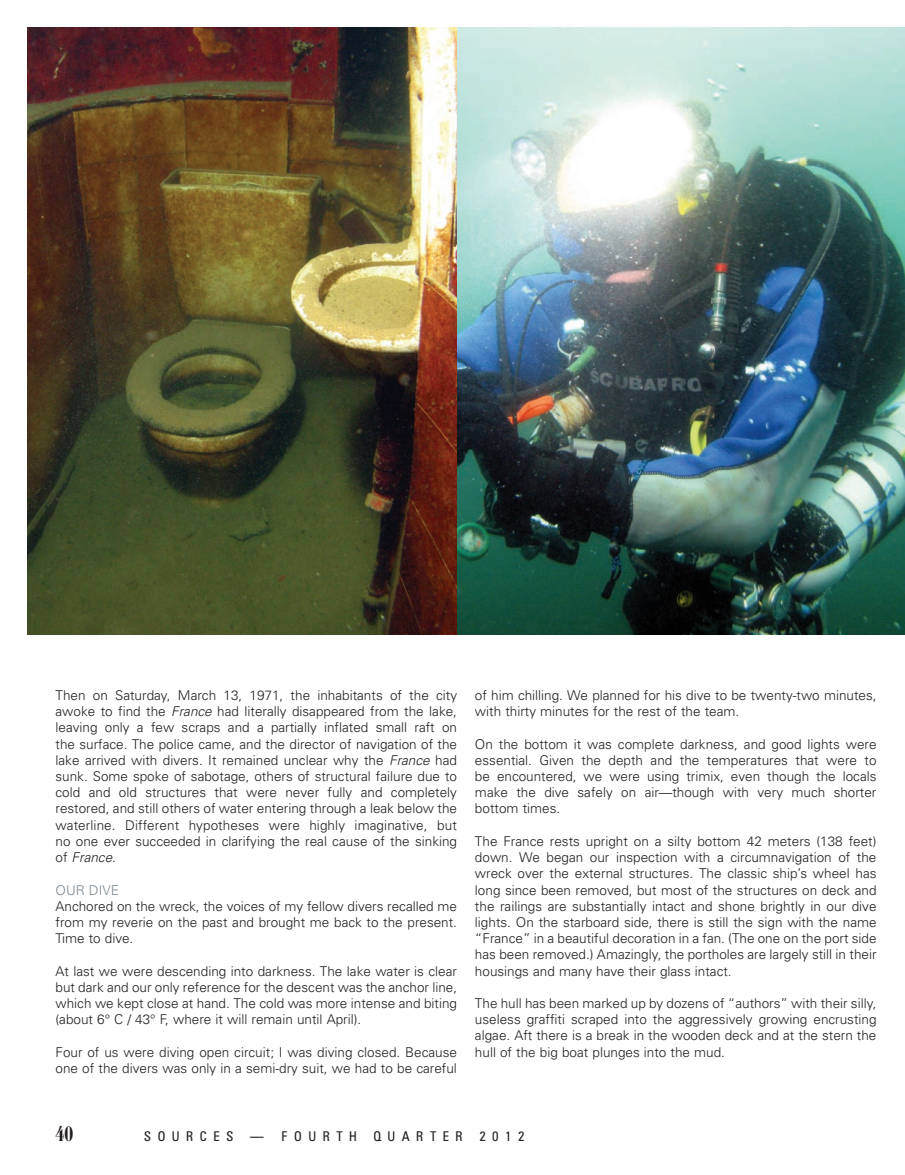
<style>
.page{position:relative;width:905px;height:1175px;background:#fff}
.page>*{position:absolute;margin:0;border:0;box-sizing:border-box;transform-origin:0 0}
.t1{font:700 21px "Galileo FLF";color:#231f20}
.t2{font:300 13.5px/16.2px "Univers";color:#231f20;text-align:justify}
.t3{font:condensed 13.5px "Zurich BT";letter-spacing:.48em;color:#231f20}
.t4{font:300 13.5px "Univers";color:#788790}
.s1{font-style:italic}
.s2{font-family:"Helvetica Neue";font-stretch:normal}
</style>
<div class="page">
<img style="left:27px;top:27px;width:877px;height:608px">
<p class="t2" style="left:56px;top:688px;width:403px">Then on Saturday, March 13, 1971, the inhabitants of the city awoke to find the <span class="s1">France</span> had literally disappeared from the lake, leaving only a few scraps and a partially inflated small raft on the surface. The police came, and the director of navigation of the lake arrived with divers. It remained unclear why the <span class="s1">France</span> had sunk. Some spoke of sabotage, others of structural failure due to cold and old structures that were never fully and completely restored, and still others of water entering through a leak below the waterline. Different hypotheses were highly imaginative, but no one ever succeeded in clarifying the real cause of the sinking of <span class="s1">France</span>.</p>
<p class="t4" style="left:55px;top:884px;width:65px">OUR DIVE</p>
<p class="t2" style="left:55px;top:899px;width:403px">Anchored on the wreck, the voices of my fellow divers recalled me from my reverie on the past and brought me back to the present.<br>Time to dive.</p>
<p class="t2" style="left:55px;top:963px;width:403px">At last we were descending into darkness. The lake water is clear but dark and our only reference for the descent was the anchor line, which we kept close at hand. The cold was more intense and biting (about 6° C / 43° F, where it will remain until April).</p>
<p class="t2" style="left:55px;top:1044px;width:403px">Four of us were diving open circuit; I was diving closed. Because one of the divers was only in a semi-dry suit, we had to be careful</p>
<p class="t2" style="left:475px;top:688px;width:403px">of him chilling. We planned for his dive to be twenty-two minutes, with thirty minutes for the rest of the team.</p>
<p class="t2" style="left:475px;top:737px;width:403px">On the bottom it was complete darkness, and good lights were essential. Given the depth and the temperatures that were to be encountered, we were using trimix, even though the locals make the dive safely on air—though with very much shorter bottom times.</p>
<p class="t2" style="left:475px;top:834px;width:403px">The France rests upright on a silty bottom 42 meters (138 feet) down. We began our inspection with a circumnavigation of the wreck over the external structures. The classic ship’s wheel has long since been removed, but most of the structures on deck and the railings are substantially intact and shone brightly in our dive lights. On the starboard side, there is still the sign with the name “France” in a beautiful decoration in a fan. (The one on the port side has been removed.) Amazingly, the portholes are largely still in their housings and many have their glass intact.</p>
<p class="t2" style="left:475px;top:996px;width:403px">The hull has been marked up by dozens of “authors” with their silly, useless graffiti scraped into the aggressively growing encrusting algae. Aft there is a break in the wooden deck and at the stern the hull of the big boat plunges into the mud.</p>
<h1 class="t1" style="left:56px;top:1121px;width:19px">40</h1>
<p class="t3" style="left:144px;top:1131px;width:121px">SOURCES <span class="s2">—</span></p>
<p class="t3" style="left:281px;top:1131px;width:244px">FOURTH QUARTER 2012</p>
</div>
